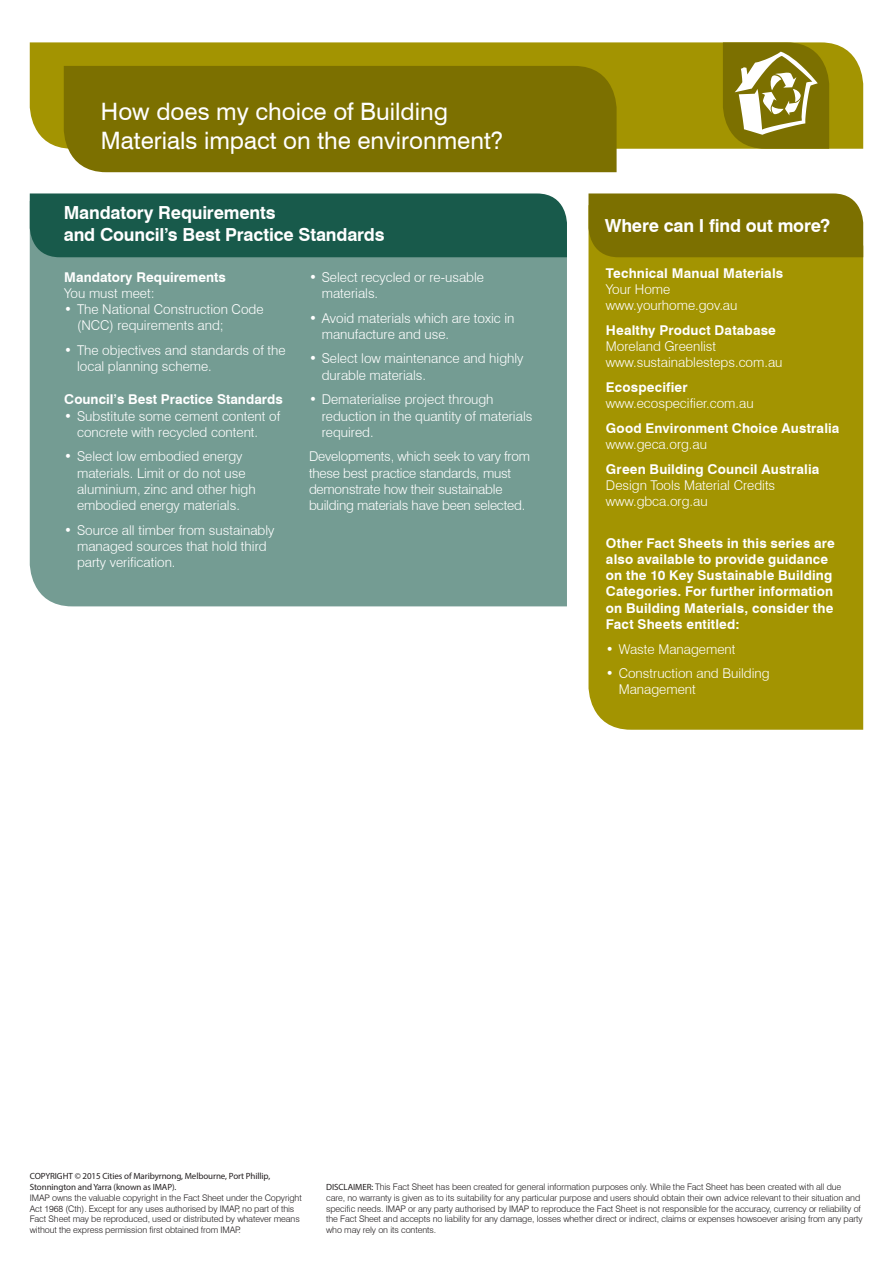
<style>
.page{position:relative;width:893px;height:1263px;background:#fff}
.page>*{position:absolute;margin:0;border:0;box-sizing:border-box;transform-origin:0 0}
.t1{font:24px/28.8px "Swiss 721 BT";color:#fff}
.t2{font:700 18px/22.5px "Swiss 721 BT";letter-spacing:-.01em;color:#fff}
.bullet_points{font:300 13.5px/16.2px "Swiss 721 BT";color:#fff}
.body_text{font:700 13.5px/16.2px "Swiss 721 BT";letter-spacing:.01em;color:#fff}
.body_text-2{font:300 13.5px/16.2px "Swiss 721 BT";color:#fff}
.t3{font:300 9px/10.8px "Swiss 721 BT";letter-spacing:-.01em;color:#231f20}
.t4{font:9px/10.8px "Myriad Pro";letter-spacing:-.01em;color:#231f20}
.s1{font-weight:300}
.s2{font-weight:700}
.s3{font-family:"Myriad Pro";font-weight:400}
</style>
<div class="page">
<div style="left:30px;top:257px;width:537px;height:349px;background:#749c93"></div>
<div style="left:30px;top:193px;width:537px;height:64px;background:#185a4b"></div>
<div style="left:588px;top:257px;width:275px;height:473px;background:#a39401"></div>
<div style="left:588px;top:193px;width:275px;height:64px;background:#7c7000"></div>
<div style="left:30px;top:42px;width:833px;height:107px;background:#a39401"></div>
<div style="left:64px;top:66px;width:553px;height:106px;background:#7c7000"></div>
<svg style="left:723px;top:42px;width:106px;height:107px"></svg>
<p class="t1" style="left:101px;top:97px;width:404px">How does my choice of Building<br>Materials impact on the environment?</p>
<p class="t2" style="left:64px;top:201px;width:322px">Mandatory Requirements<br>and Council’s Best Practice Standards</p>
<p class="body_text" style="left:64px;top:269px;width:163px">Mandatory Requirements<br><span class="s1">You must meet:</span></p>
<p class="bullet_points" style="left:77px;top:301px;width:188px;text-indent:-13px">• The National Construction Code (NCC) requirements and;</p>
<p class="bullet_points" style="left:77px;top:342px;width:210px;text-indent:-13px">• The objectives and standards of the local planning scheme.</p>
<p class="body_text" style="left:64px;top:391px;width:220px">Council’s Best Practice Standards</p>
<p class="bullet_points" style="left:77px;top:407px;width:205px;text-indent:-13px">• Substitute some cement content of concrete with recycled content.</p>
<p class="bullet_points" style="left:77px;top:448px;width:180px;text-indent:-13px">• Select low embodied energy materials. Limit or do not use aluminium, zinc and other high embodied energy materials.</p>
<p class="bullet_points" style="left:77px;top:522px;width:199px;text-indent:-13px">• Source all timber from sustainably managed sources that hold third party verification.</p>
<p class="bullet_points" style="left:322px;top:269px;width:164px;text-indent:-13px">• Select recycled or re-usable materials.</p>
<p class="bullet_points" style="left:322px;top:309px;width:194px;text-indent:-13px">• Avoid materials which are toxic in manufacture and use.</p>
<p class="bullet_points" style="left:322px;top:350px;width:203px;text-indent:-13px">• Select low maintenance and highly durable materials.</p>
<p class="bullet_points" style="left:322px;top:391px;width:212px;text-indent:-13px">• Dematerialise project through reduction in the quantity of materials required.</p>
<p class="bullet_points" style="left:309px;top:448px;width:223px">Developments, which seek to vary from these best practice standards, must demonstrate how their sustainable building materials have been selected.</p>
<p class="t2" style="left:605px;top:214px;width:227px">Where can I find out more?</p>
<p class="body_text-2" style="left:606px;top:265px;width:179px"><span class="s2">Technical Manual Materials<br></span>Your Home www.yourhome.gov.au</p>
<p class="body_text-2" style="left:606px;top:322px;width:178px"><span class="s2">Healthy Product Database<br></span>Moreland Greenlist www.sustainablesteps.com.au</p>
<p class="body_text-2" style="left:606px;top:379px;width:149px"><span class="s2">Ecospecifier </span>www.ecospecifier.com.au</p>
<p class="body_text" style="left:606px;top:420px;width:235px">Good Environment Choice Australia <span class="s1">www.geca.org.au</span></p>
<p class="body_text-2" style="left:606px;top:461px;width:215px"><span class="s2">Green Building Council Australia<br></span>Design Tools Material Credits www.gbca.org.au</p>
<p class="body_text" style="left:606px;top:535px;width:230px">Other Fact Sheets in this series are also available to provide guidance on the 10 Key Sustainable Building Categories. For further information on Building Materials, consider the Fact Sheets entitled:</p>
<p class="bullet_points" style="left:606px;top:640px;width:131px">• Waste Management</p>
<p class="bullet_points" style="left:619px;top:665px;width:152px;text-indent:-13px">• Construction and Building<br>Management</p>
<p class="t4" style="left:30px;top:1171px;width:242px">COPYRIGHT © 2015 Cities of Maribyrnong, Melbourne, Port Phillip,<br>Stonnington and Yarra (known as IMAP).</p>
<p class="t3" style="left:30px;top:1192px;width:274px">IMAP owns the valuable copyright in the Fact Sheet under the Copyright Act 1968 (Cth). Except for any uses authorised by IMAP, no part of this Fact Sheet may be reproduced, used or distributed by whatever means without the express permission first obtained from IMAP.</p>
<p class="t3" style="left:326px;top:1181px;width:538px"><span class="s3">DISCLAIMER:</span> This Fact Sheet has been created for general information purposes only. While the Fact Sheet has been created with all due care, no warranty is given as to its suitability for any particular purpose and users should obtain their own advice relevant to their situation and specific needs. IMAP or any party authorised by IMAP to reproduce the Fact Sheet is not responsible for the accuracy, currency or reliability of the Fact Sheet and accepts no liability for any damage, losses whether direct or indirect, claims or expenses howsoever arising from any party who may rely on its contents.</p>
</div>
